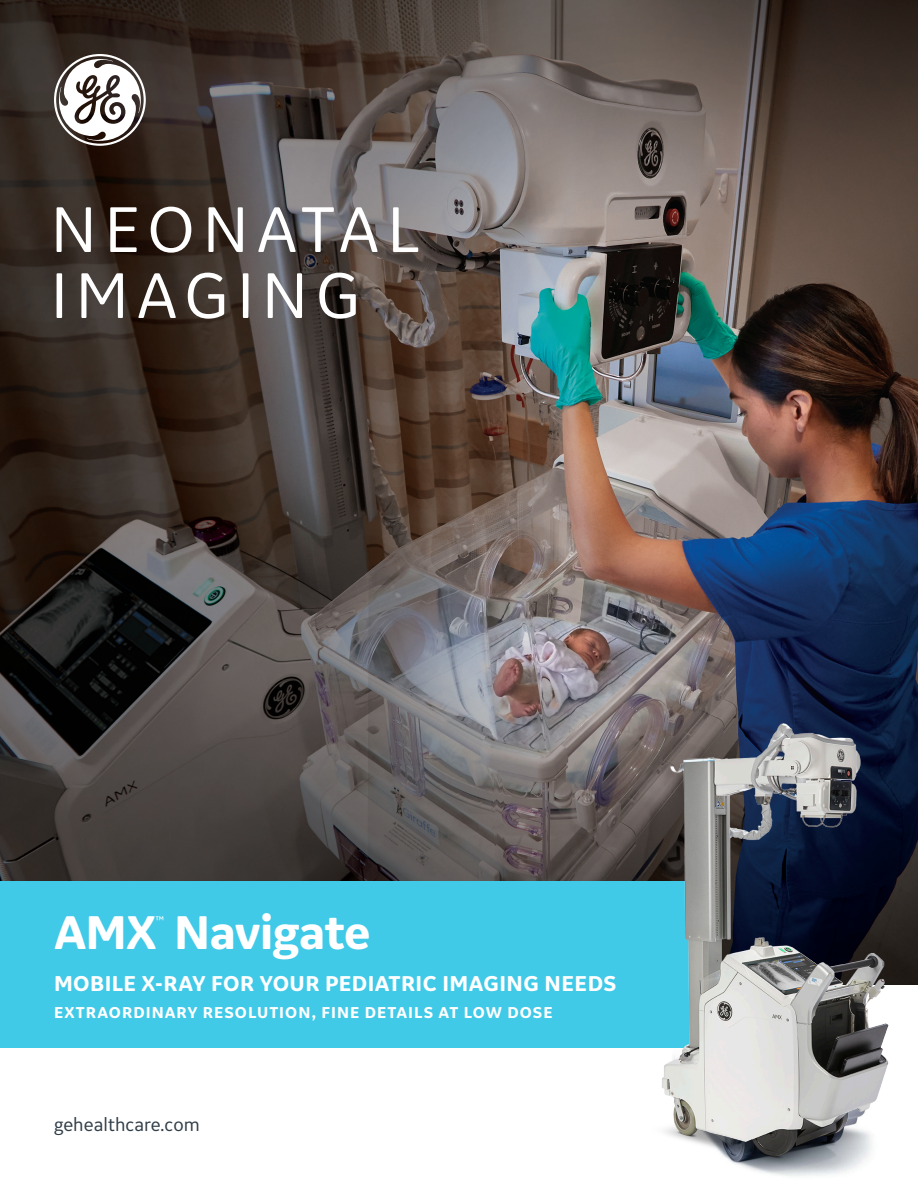
<style>
.page{position:relative;width:918px;height:1188px;background:#fff}
.page>*{position:absolute;margin:0;border:0;box-sizing:border-box;transform-origin:0 0}
.t1{font:67.5px/66px "GE Inspira Sans";letter-spacing:.12em;color:#fff}
.t2{font:700 49.5px "GE Inspira Sans";letter-spacing:-.015em;color:#fff}
.t3{font:700 22.5px "GE Inspira Sans";letter-spacing:.02em;color:#fff}
.t4{font:19.5px "GE Inspira Sans";color:#313e48}
.t5{font:700 16.5px "GE Inspira Sans";letter-spacing:.065em;color:#fff}
.t6{font:13.05px "GE Inspira Sans";color:#fff}
</style>
<div class="page">
<img style="left:0;top:0;width:918px;height:881px">
<svg style="left:54px;top:54px;width:92px;height:92px"></svg>
<div style="left:0;top:881px;width:694px;height:167px;background:#41c9e8"></div>
<img style="left:601px;top:664px;width:317px;height:512px">
<p class="t1" style="left:51px;top:195px;width:370px">NEONATAL<br>IMAGING</p>
<p class="t2" style="left:54px;top:902px;width:318px">AMX Navigate</p>
<p class="t6" style="left:156px;top:912px;width:10px">™</p>
<p class="t3" style="left:54px;top:970px;width:564px">MOBILE X-RAY FOR YOUR PEDIATRIC IMAGING NEEDS</p>
<p class="t5" style="left:54px;top:1003px;width:500px">EXTRAORDINARY RESOLUTION, FINE DETAILS AT LOW DOSE</p>
<p class="t4" style="left:54px;top:1112px;width:147px">gehealthcare.com</p>
</div>
